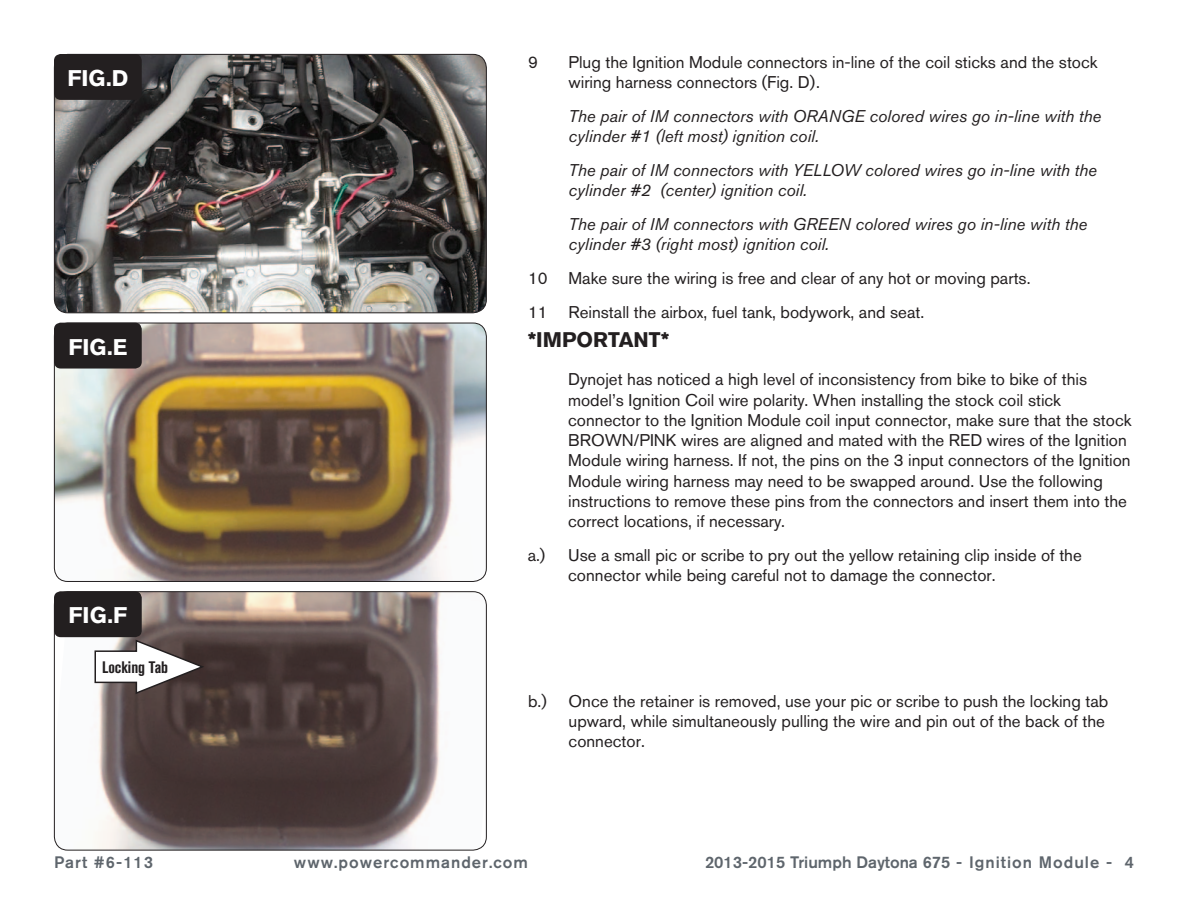
<style>
.page{position:relative;width:1188px;height:918px;background:#fff}
.page>*{position:absolute;margin:0;border:0;box-sizing:border-box;transform-origin:0 0}
.t1{font:700 22.5px "Akzidenz Grotesk BQ";color:#fff}
.Bodycopy{font:700 21px "Akzidenz Grotesk BQ";color:#231f20}
.Bodycopy-2{font:16.8px/20.2px "Akzidenz Grotesk BQ";color:#231f20}
.Bodycopy-3{font:italic 16.8px/20.2px "Akzidenz Grotesk BQ";color:#231f20}
.t2{font:500 16.5px "Akzidenz Grotesk BQ";color:#5e656c}
.t3{font:500 16.5px "Akzidenz Grotesk BQ";letter-spacing:.06em;color:#5e656c}
.t4{font:700 condensed 16.5px "Akzidenz Grotesk BQ";color:#231f20}
</style>
<div class="page">
<img style="left:54px;top:54px;width:432px;height:259px">
<div style="left:54px;top:54px;width:433px;height:259px;border:1px solid #231f20;border-radius:14px"></div>
<div style="left:54px;top:54px;width:88px;height:46px;background:#231f20;border-radius:7px"></div>
<img style="left:54px;top:592px;width:432px;height:258px">
<div style="left:54px;top:591px;width:433px;height:259px;border:1px solid #231f20;border-radius:14px"></div>
<div style="left:54px;top:591px;width:88px;height:46px;background:#231f20;border-radius:7px"></div>
<img style="left:54px;top:323px;width:432px;height:258px">
<div style="left:54px;top:323px;width:433px;height:259px;border:1px solid #231f20;border-radius:14px"></div>
<div style="left:54px;top:323px;width:88px;height:46px;background:#231f20;border-radius:7px"></div>
<svg style="left:94px;top:639px;width:112px;height:56px"></svg>
<p class="t1" style="left:67px;top:65px;width:62px">FIG.D</p>
<p class="t1" style="left:68px;top:334px;width:61px">FIG.E</p>
<p class="t1" style="left:69px;top:602px;width:60px">FIG.F</p>
<p class="t4" style="left:102px;top:658px;width:67px">Locking Tab</p>
<p class="Bodycopy-2" style="left:528px;top:52px;width:11px">9</p>
<p class="Bodycopy-2" style="left:569px;top:52px;width:531px">Plug the Ignition Module connectors in-line of the coil sticks and the stock wiring harness connectors (Fig. D).</p>
<p class="Bodycopy-3" style="left:569px;top:106px;width:534px">The pair of IM connectors with ORANGE colored wires go in-line with the cylinder #1 (left most) ignition coil.</p>
<p class="Bodycopy-3" style="left:569px;top:160px;width:530px">The pair of IM connectors with YELLOW colored wires go in-line with the cylinder #2 (center) ignition coil.</p>
<p class="Bodycopy-3" style="left:569px;top:214px;width:520px">The pair of IM connectors with GREEN colored wires go in-line with the cylinder #3 (right most) ignition coil.</p>
<p class="Bodycopy-2" style="left:528px;top:268px;width:504px">10 Make sure the wiring is free and clear of any hot or moving parts.</p>
<p class="Bodycopy-2" style="left:528px;top:302px;width:398px">11 Reinstall the airbox, fuel tank, bodywork, and seat.</p>
<p class="Bodycopy" style="left:528px;top:327px;width:143px">*IMPORTANT*</p>
<p class="Bodycopy-2" style="left:568px;top:369px;width:565px">Dynojet has noticed a high level of inconsistency from bike to bike of this model’s Ignition Coil wire polarity. When installing the stock coil stick connector to the Ignition Module coil input connector, make sure that the stock BROWN/PINK wires are aligned and mated with the RED wires of the Ignition Module wiring harness. If not, the pins on the 3 input connectors of the Ignition Module wiring harness may need to be swapped around. Use the following instructions to remove these pins from the connectors and insert them into the correct locations, if necessary.</p>
<p class="Bodycopy-2" style="left:528px;top:545px;width:19px">a.)</p>
<p class="Bodycopy-2" style="left:568px;top:545px;width:515px">Use a small pic or scribe to pry out the yellow retaining clip inside of the connector while being careful not to damage the connector.</p>
<p class="Bodycopy-2" style="left:528px;top:691px;width:20px">b.)</p>
<p class="Bodycopy-2" style="left:569px;top:691px;width:541px">Once the retainer is removed, use your pic or scribe to push the locking tab upward, while simultaneously pulling the wire and pin out of the back of the connector.</p>
<p class="t3" style="left:54px;top:852px;width:101px">Part #6-113</p>
<p class="t3" style="left:294px;top:852px;width:236px">www.powercommander.com</p>
<p class="t2" style="left:705px;top:852px;width:430px">2013-2015 Triumph Daytona 675 - Ignition Module - 4</p>
</div>
